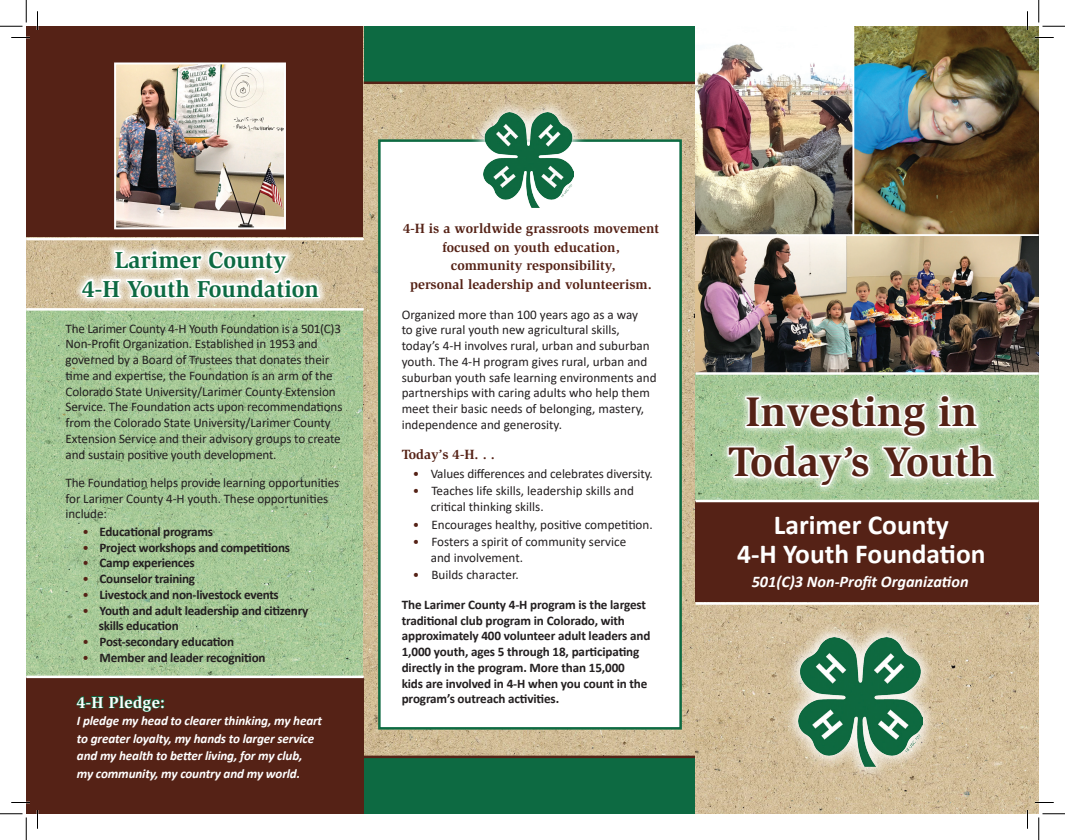
<style>
.page{position:relative;width:1065px;height:840px;background:#fff}
.page>*{position:absolute;margin:0;border:0;box-sizing:border-box;transform-origin:0 0}
.t1{font:700 42.5px/50px "Slimbach";color:#552216;text-align:center}
.t2{font:700 27.5px/28.8px "Calibri";color:#fff;text-align:center}
.t3{font:700 23.75px/28.8px "Slimbach";color:#0d6a42;text-align:center}
.t4{font:italic 700 16.25px "Calibri";color:#fff}
.t5{font:700 16.25px "Slimbach";letter-spacing:.02em;color:#fff}
.t6{font:700 13.75px/18.8px "Slimbach";color:#552216;text-align:center}
.t7{font:13.12px/15.8px "Calibri";letter-spacing:-.01em;color:#231f20}
.t8{font:700 13.12px/15.8px "Calibri";letter-spacing:-.02em;color:#231f20}
.t9{font:italic 700 13.12px "Calibri";letter-spacing:-.01em;color:#fff}
.s1{font-weight:400;color:#552216}
.s2{color:#552216}
</style>
<div class="page">
<div style="left:26px;top:26px;width:338px;height:788px;background:#552216"></div>
<img style="left:26px;top:311px;width:338px;height:365px">
<img style="left:26px;top:240px;width:338px;height:68px">
<img style="left:364px;top:84px;width:332px;height:672px">
<div style="left:364px;top:758px;width:332px;height:56px;background:#0d6a42"></div>
<hr style="left:364px;top:756px;width:332px;height:2px;background:#552216">
<div style="left:71px;top:240px;width:256px;height:65px;background:#fff;opacity:.75"></div>
<svg style="left:79px;top:248px;width:243px;height:52px;background:#ede5d7"></svg>
<div style="left:364px;top:26px;width:332px;height:56px;background:#0d6a42"></div>
<hr style="left:364px;top:82px;width:332px;height:2px;background:#552216">
<hr style="left:26px;top:308px;width:338px;height:3px;background:#fff">
<hr style="left:26px;top:238px;width:338px;height:2px;background:#fff">
<svg style="left:76px;top:695px;width:88px;height:17px"></svg>
<hr style="left:26px;top:676px;width:338px;height:2px;background:#fff">
<img style="left:696px;top:375px;width:343px;height:125px">
<img style="left:696px;top:605px;width:343px;height:209px">
<div style="left:696px;top:501px;width:343px;height:101px;background:#552216"></div>
<hr style="left:696px;top:500px;width:343px;height:2px;background:#fff">
<div style="left:718px;top:386px;width:284px;height:107px;background:#fff;opacity:.75"></div>
<svg style="left:726px;top:393px;width:271px;height:97px"></svg>
<img style="left:854px;top:26px;width:185px;height:208px">
<img style="left:696px;top:44px;width:156px;height:190px">
<img style="left:696px;top:236px;width:343px;height:136px">
<div style="left:781px;top:620px;width:155px;height:161px;background:#fff;opacity:.84"></div>
<img style="left:798px;top:637px;width:125px;height:130px">
<img style="left:117px;top:65px;width:166px;height:161px">
<div style="left:114px;top:62px;width:172px;height:167px;border:2px solid #fff"></div>
<div style="left:378px;top:139px;width:304px;height:591px;background:#fff;border:2px solid #0d6a42"></div>
<div style="left:466px;top:96px;width:121px;height:125px;background:#fff;opacity:.84"></div>
<img style="left:483px;top:113px;width:91px;height:94px">
<svg style="left:11px;top:37px;width:19px;height:1px"></svg>
<svg style="left:1035px;top:37px;width:19px;height:1px"></svg>
<svg style="left:11px;top:802px;width:19px;height:1px"></svg>
<svg style="left:1035px;top:802px;width:19px;height:1px"></svg>
<svg style="left:37px;top:11px;width:1px;height:19px"></svg>
<svg style="left:37px;top:810px;width:1px;height:19px"></svg>
<svg style="left:1027px;top:11px;width:1px;height:19px"></svg>
<svg style="left:1027px;top:810px;width:1px;height:19px"></svg>
<svg style="left:0;top:0;width:27px;height:27px"></svg>
<svg style="left:0;top:814px;width:27px;height:26px"></svg>
<svg style="left:1039px;top:0;width:26px;height:27px"></svg>
<svg style="left:1039px;top:814px;width:26px;height:26px"></svg>
<p class="t3" style="left:82px;top:245px;width:239px">Larimer County<br>4-H Youth Foundation</p>
<p class="t7" style="left:66px;top:320px;width:278px">The Larimer County 4-H Youth Foundation is a 501(C)3<br>Non-Profit Organization. Established in 1953 and governed by a Board of Trustees that donates their time and expertise, the Foundation is an arm of the Colorado State University/Larimer County Extension Service. The Foundation acts upon recommendations from the Colorado State University/Larimer County Extension Service and their advisory groups to create and sustain positive youth development.</p>
<p class="t7" style="left:66px;top:474px;width:275px">The Foundation helps provide learning opportunities for Larimer County 4-H youth. These opportunities include:</p>
<p class="t8" style="left:82px;top:523px;width:132px"><span class="s1">•</span> Educational programs</p>
<p class="t8" style="left:82px;top:539px;width:209px"><span class="s1">•</span> Project workshops and competitions</p>
<p class="t8" style="left:82px;top:555px;width:114px"><span class="s1">•</span> Camp experiences</p>
<p class="t8" style="left:82px;top:571px;width:114px"><span class="s1">•</span> Counselor training</p>
<p class="t8" style="left:82px;top:586px;width:198px"><span class="s1">•</span> Livestock and non-livestock events</p>
<p class="t8" style="left:99px;top:602px;width:211px;text-indent:-16px"><span class="s1">•</span> Youth and adult leadership and citizenry skills education</p>
<p class="t8" style="left:82px;top:634px;width:153px"><span class="s1">•</span> Post-secondary education</p>
<p class="t8" style="left:82px;top:649px;width:185px"><span class="s1">•</span> Member and leader recognition</p>
<p class="t5" style="left:77px;top:692px;width:90px">4-H Pledge:</p>
<p class="t9" style="left:77px;top:711px;width:247px">I pledge my head to clearer thinking, my heart</p>
<p class="t9" style="left:77px;top:729px;width:239px">to greater loyalty, my hands to larger service</p>
<p class="t9" style="left:77px;top:746px;width:227px">and my health to better living, for my club,</p>
<p class="t9" style="left:77px;top:764px;width:225px">my community, my country and my world.</p>
<p class="t6" style="left:403px;top:219px;width:258px">4-H is a worldwide grassroots movement focused on youth education,<br>community responsibility,<br>personal leadership and volunteerism.</p>
<p class="t7" style="left:402px;top:306px;width:256px">Organized more than 100 years ago as a way<br>to give rural youth new agricultural skills, today’s 4-H involves rural, urban and suburban youth. The 4-H program gives rural, urban and suburban youth safe learning environments and partnerships with caring adults who help them meet their basic needs of belonging, mastery, independence and generosity.</p>
<p class="t6" style="left:402px;top:445px;width:95px">Today’s 4-H. . .</p>
<p class="t7" style="left:413px;top:465px;width:241px"><span class="s2">•</span> Values differences and celebrates diversity.</p>
<p class="t7" style="left:413px;top:483px;width:223px"><span class="s2">•</span> Teaches life skills, leadership skills and</p>
<p class="t7" style="left:431px;top:499px;width:114px">critical thinking skills.</p>
<p class="t7" style="left:413px;top:516px;width:241px"><span class="s2">•</span> Encourages healthy, positive competition.</p>
<p class="t7" style="left:413px;top:534px;width:215px"><span class="s2">•</span> Fosters a spirit of community service</p>
<p class="t7" style="left:431px;top:549px;width:94px">and involvement.</p>
<p class="t7" style="left:413px;top:567px;width:107px"><span class="s2">•</span> Builds character.</p>
<p class="t8" style="left:402px;top:596px;width:250px">The Larimer County 4-H program is the largest traditional club program in Colorado, with approximately 400 volunteer adult leaders and 1,000 youth, ages 5 through 18, participating directly in the program. More than 15,000<br>kids are involved in 4-H when you count in the program’s outreach activities.</p>
<p class="t1" style="left:728px;top:387px;width:268px">Investing in<br>Today’s Youth</p>
<p class="t2" style="left:737px;top:511px;width:250px">Larimer County<br>4-H Youth Foundation</p>
<p class="t4" style="left:752px;top:570px;width:218px">501(C)3 Non-Profit Organization</p>
</div>
